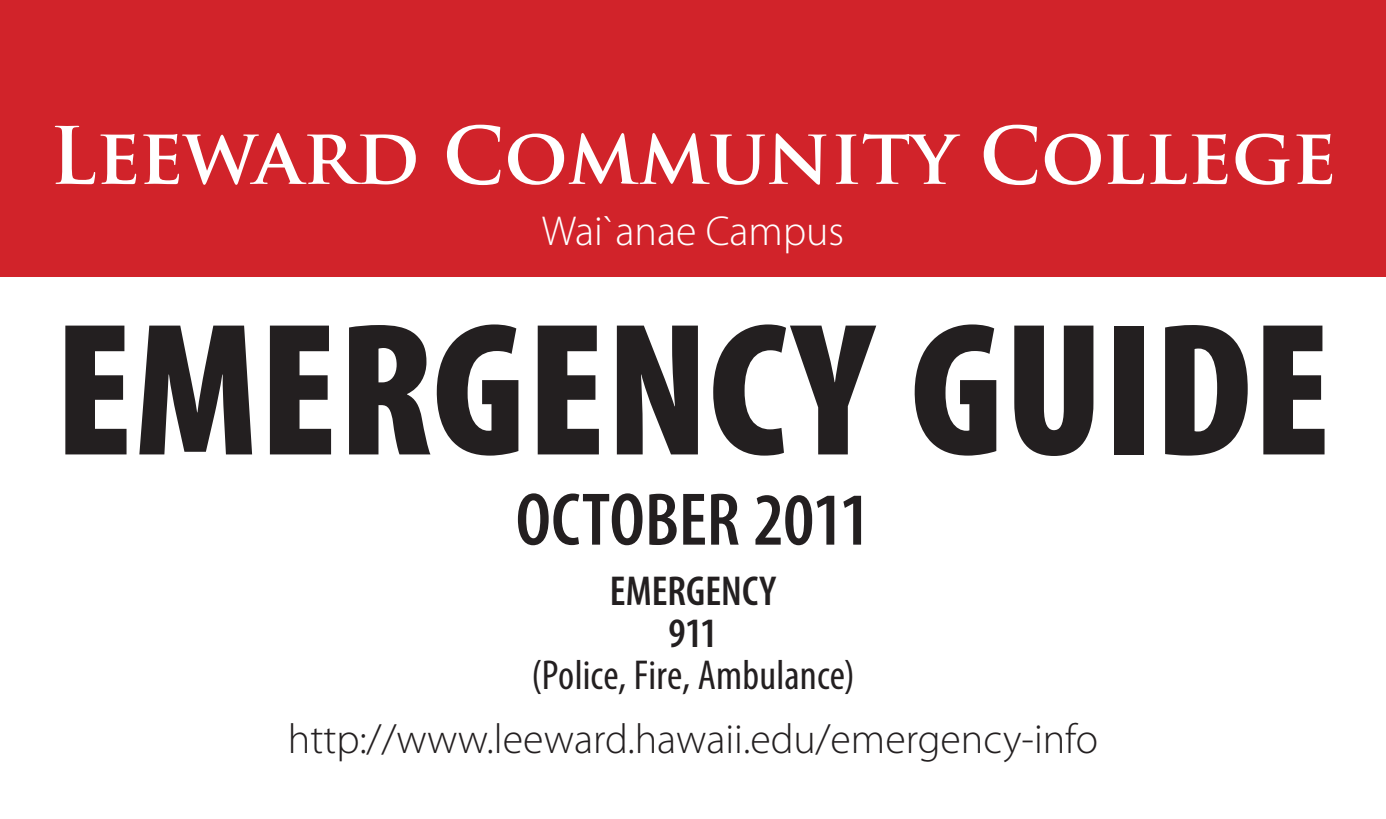
<style>
.page{position:relative;width:1386px;height:819px;background:#fff}
.page>*{position:absolute;margin:0;border:0;box-sizing:border-box;transform-origin:0 0}
.t1{font:900 condensed 191.1px "Myriad Pro";color:#231f20}
.t2{font:700 77px "Trajan Pro";color:#fff}
.t3{font:600 condensed 75.25px "Myriad Pro";letter-spacing:-.005em;color:#231f20}
.t4{font:300 42px "Myriad Pro";color:#231f20}
.t5{font:condensed 42px "Myriad Pro";letter-spacing:.005em;color:#231f20}
.t6{font:300 42px "Myriad Pro";color:#fff}
.t7{font:600 condensed 42px "Myriad Pro";color:#231f20}
</style>
<div class="page">
<div style="left:0;top:0;width:1386px;height:276px;background:#d1232a"></div>
<p class="t2" style="left:50px;top:108px;width:1288px">Leeward Community College</p>
<p class="t6" style="left:542px;top:208px;width:304px">Wai`anae Campus</p>
<p class="t1" style="left:54px;top:284px;width:1278px">EMERGENCY GUIDE</p>
<p class="t3" style="left:516px;top:479px;width:356px">OCTOBER 2011</p>
<p class="t7" style="left:610px;top:568px;width:168px">EMERGENCY</p>
<p class="t7" style="left:669px;top:610px;width:50px">911</p>
<p class="t5" style="left:531px;top:652px;width:325px">(Police, Fire, Ambulance)</p>
<p class="t4" style="left:288px;top:716px;width:812px">http://www.leeward.hawaii.edu/emergency-info</p>
</div>
